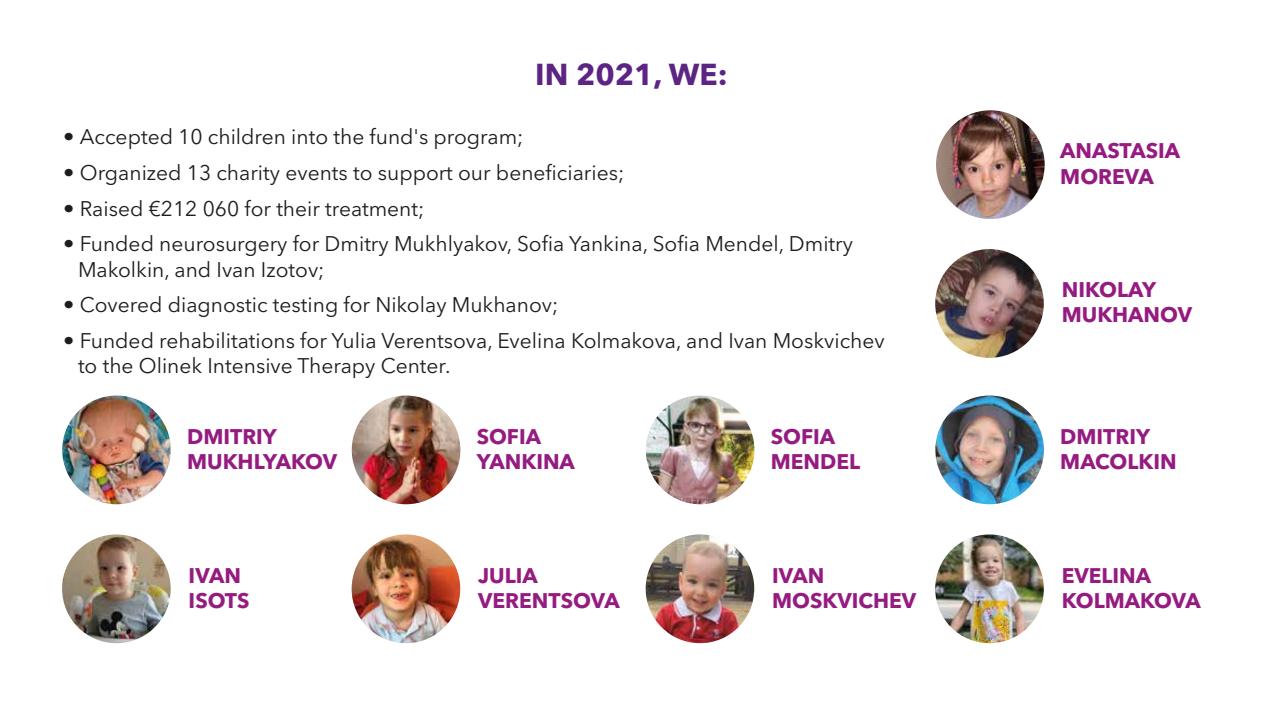
<style>
.page{position:relative;width:1263px;height:711px;background:#fff}
.page>*{position:absolute;margin:0;border:0;box-sizing:border-box;transform-origin:0 0}
.t1{font:700 30px "Avenir Next Cyr";color:#5c2483}
.t2{font:21px/25.2px "Avenir Next Cyr";color:#1d1d1b;scale:1.08 1}
.t3{font:700 21px/25.2px "Avenir Next Cyr";color:#951b81}
</style>
<div class="page">
<img style="left:936px;top:110px;width:109px;height:109px;border-radius:54px">
<img style="left:62px;top:395px;width:109px;height:109px;border-radius:54px">
<img style="left:62px;top:534px;width:109px;height:108px;border-radius:54px">
<img style="left:352px;top:395px;width:108px;height:109px;border-radius:54px">
<img style="left:352px;top:534px;width:108px;height:108px;border-radius:54px">
<img style="left:646px;top:395px;width:108px;height:109px;border-radius:54px">
<img style="left:646px;top:534px;width:108px;height:108px;border-radius:54px">
<img style="left:935px;top:395px;width:109px;height:109px;border-radius:54px">
<img style="left:935px;top:534px;width:109px;height:108px;border-radius:54px">
<img style="left:935px;top:249px;width:109px;height:108px;border-radius:54px">
<h1 class="t1" style="left:535px;top:56px;width:194px">IN 2021, WE:</h1>
<p class="t2" style="left:63px;top:124px;width:428px">• Accepted 10 children into the fund's program;</p>
<p class="t2" style="left:63px;top:160px;width:521px">• Organized 13 charity events to support our beneficiaries;</p>
<p class="t2" style="left:63px;top:195px;width:336px">• Raised €212 060 for their treatment;</p>
<p class="t2" style="left:78px;top:231px;width:719px;text-indent:-15px">• Funded neurosurgery for Dmitry Mukhlyakov, Sofia Yankina, Sofia Mendel, Dmitry<br>Makolkin, and Ivan Izotov;</p>
<p class="t2" style="left:63px;top:292px;width:460px">• Covered diagnostic testing for Nikolay Mukhanov;</p>
<p class="t2" style="left:78px;top:328px;width:748px;text-indent:-15px">• Funded rehabilitations for Yulia Verentsova, Evelina Kolmakova, and Ivan Moskvichev to the Olinek Intensive Therapy Center.</p>
<p class="t3" style="left:187px;top:423px;width:152px">DMITRIY<br>MUKHLYAKOV</p>
<p class="t3" style="left:189px;top:562px;width:62px">IVAN<br>ISOTS</p>
<p class="t3" style="left:477px;top:423px;width:100px">SOFIA<br>YANKINA</p>
<p class="t3" style="left:478px;top:562px;width:143px">JULIA<br>VERENTSOVA</p>
<p class="t3" style="left:771px;top:423px;width:91px">SOFIA<br>MENDEL</p>
<p class="t3" style="left:772px;top:562px;width:145px">IVAN<br>MOSKVICHEV</p>
<p class="t3" style="left:1060px;top:138px;width:121px">ANASTASIA<br>MOREVA</p>
<p class="t3" style="left:1062px;top:277px;width:132px">NIKOLAY<br>MUKHANOV</p>
<p class="t3" style="left:1060px;top:423px;width:118px">DMITRIY<br>MACOLKIN</p>
<p class="t3" style="left:1062px;top:562px;width:141px">EVELINA<br>KOLMAKOVA</p>
</div>
